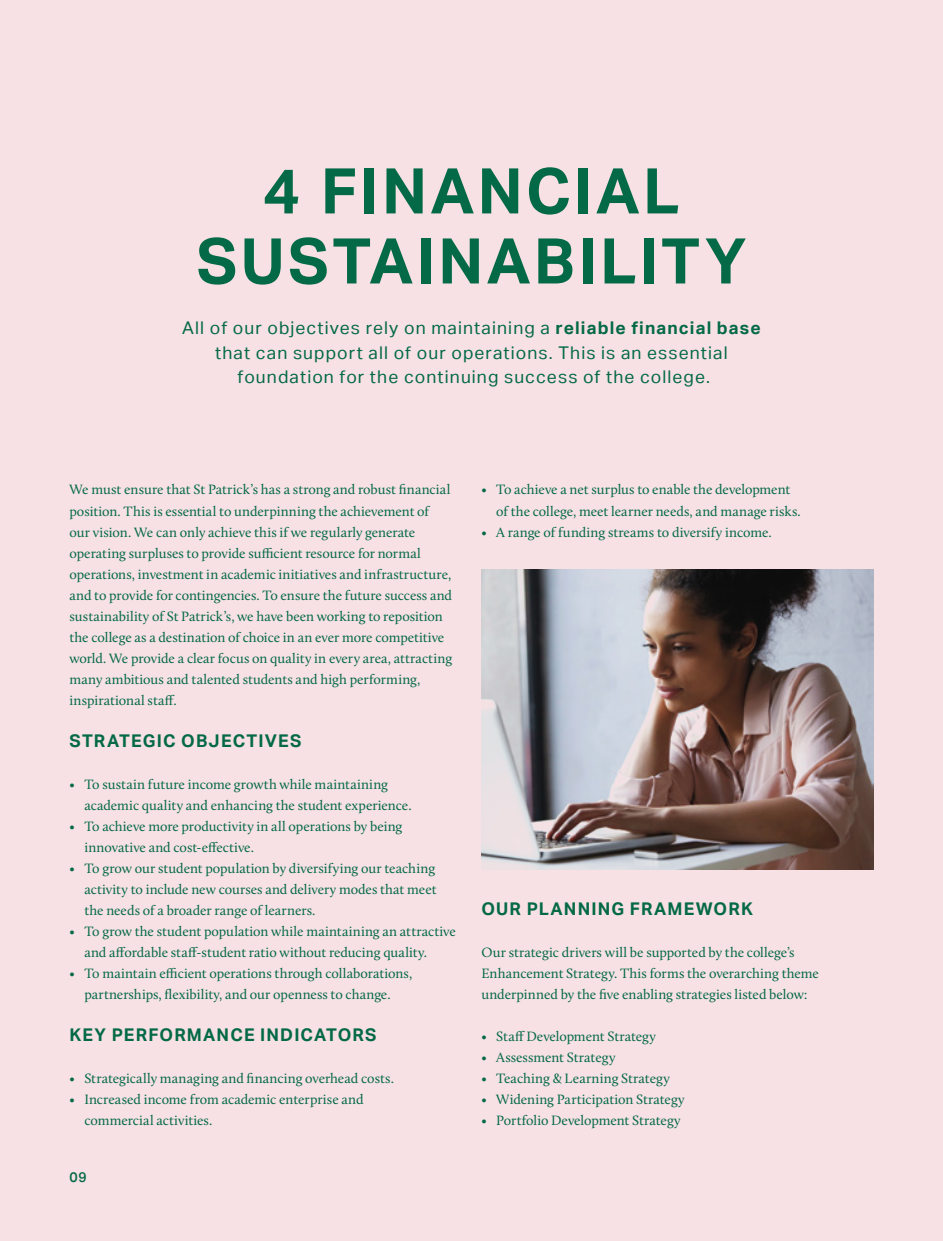
<style>
.page{position:relative;width:943px;height:1241px;background:#fff}
.page>*{position:absolute;margin:0;border:0;box-sizing:border-box;transform-origin:0 0}
.t1{font:700 63px/70px "Aktiv Grotesk";letter-spacing:.05em;color:#036947;text-align:center}
.t2{font:17.5px/24.5px "Aktiv Grotesk";letter-spacing:.065em;color:#036947;text-align:center}
.t3{font:700 17.5px "Aktiv Grotesk";letter-spacing:.065em;color:#036947}
.t4{font:14px/21px "Calluna";letter-spacing:-.005em;color:#036947}
.t5{font:500 14px "Aktiv Grotesk";color:#036947}
.s1{font-weight:700}
</style>
<div class="page">
<div style="left:0;top:0;width:943px;height:1240px;background:#f8e1e4"></div>
<img style="left:481px;top:569px;width:392px;height:300px">
<hr style="left:942px;top:0;width:1px;height:1240px;background:#036947">
<h1 class="t1" style="left:196px;top:155px;width:551px">4 FINANCIAL<br>SUSTAINABILITY</h1>
<p class="t2" style="left:182px;top:315px;width:580px">All of our objectives rely on maintaining a <span class="s1">RELIABLE FINANCIAL BASE </span>that can support all of our operations. This is an essential foundation for the continuing success of the college.</p>
<p class="t4" style="left:69px;top:479px;width:384px">We must ensure that St Patrick’s has a strong and robust financial position. This is essential to underpinning the achievement of our vision. We can only achieve this if we regularly generate operating surpluses to provide sufficient resource for normal operations, investment in academic initiatives and infrastructure, and to provide for contingencies. To ensure the future success and sustainability of St Patrick’s, we have been working to reposition the college as a destination of choice in an ever more competitive world. We provide a clear focus on quality in every area, attracting many ambitious and talented students and high performing, inspirational staff.</p>
<p class="t3" style="left:69px;top:729px;width:233px">STRATEGIC OBJECTIVES</p>
<p class="t4" style="left:84px;top:773px;width:329px;text-indent:-15px">• To sustain future income growth while maintaining academic quality and enhancing the student experience.</p>
<p class="t4" style="left:84px;top:815px;width:319px;text-indent:-15px">• To achieve more productivity in all operations by being innovative and cost-effective.</p>
<p class="t4" style="left:84px;top:857px;width:354px;text-align:justify;text-indent:-15px">• To grow our student population by diversifying our teaching activity to include new courses and delivery modes that meet the needs of a broader range of learners.</p>
<p class="t4" style="left:84px;top:920px;width:373px;text-indent:-15px">• To grow the student population while maintaining an attractive and affordable staff-student ratio without reducing quality.</p>
<p class="t4" style="left:69px;top:962px;width:344px;text-align:center">• To maintain efficient operations through collaborations, partnerships, flexibility, and our openness to change.</p>
<p class="t3" style="left:69px;top:1023px;width:308px">KEY PERFORMANCE INDICATORS</p>
<p class="t4" style="left:69px;top:1067px;width:326px">• Strategically managing and financing overhead costs.</p>
<p class="t4" style="left:84px;top:1088px;width:281px;text-indent:-15px">• Increased income from academic enterprise and commercial activities.</p>
<p class="t5" style="left:69px;top:1167px;width:19px">09</p>
<p class="t4" style="left:496px;top:479px;width:306px;text-indent:-15px">• To achieve a net surplus to enable the development of the college, meet learner needs, and manage risks.</p>
<p class="t4" style="left:481px;top:521px;width:292px">• A range of funding streams to diversify income.</p>
<p class="t3" style="left:481px;top:897px;width:273px">OUR PLANNING FRAMEWORK</p>
<p class="t4" style="left:481px;top:941px;width:339px">Our strategic drivers will be supported by the college’s<br>Enhancement Strategy. This forms the overarching theme underpinned by the five enabling strategies listed below:</p>
<p class="t4" style="left:481px;top:1025px;width:176px">• Staff Development Strategy</p>
<p class="t4" style="left:481px;top:1046px;width:135px">• Assessment Strategy</p>
<p class="t4" style="left:481px;top:1067px;width:190px">• Teaching &amp; Learning Strategy</p>
<p class="t4" style="left:481px;top:1088px;width:205px">• Widening Participation Strategy</p>
<p class="t4" style="left:481px;top:1109px;width:201px">• Portfolio Development Strategy</p>
</div>
